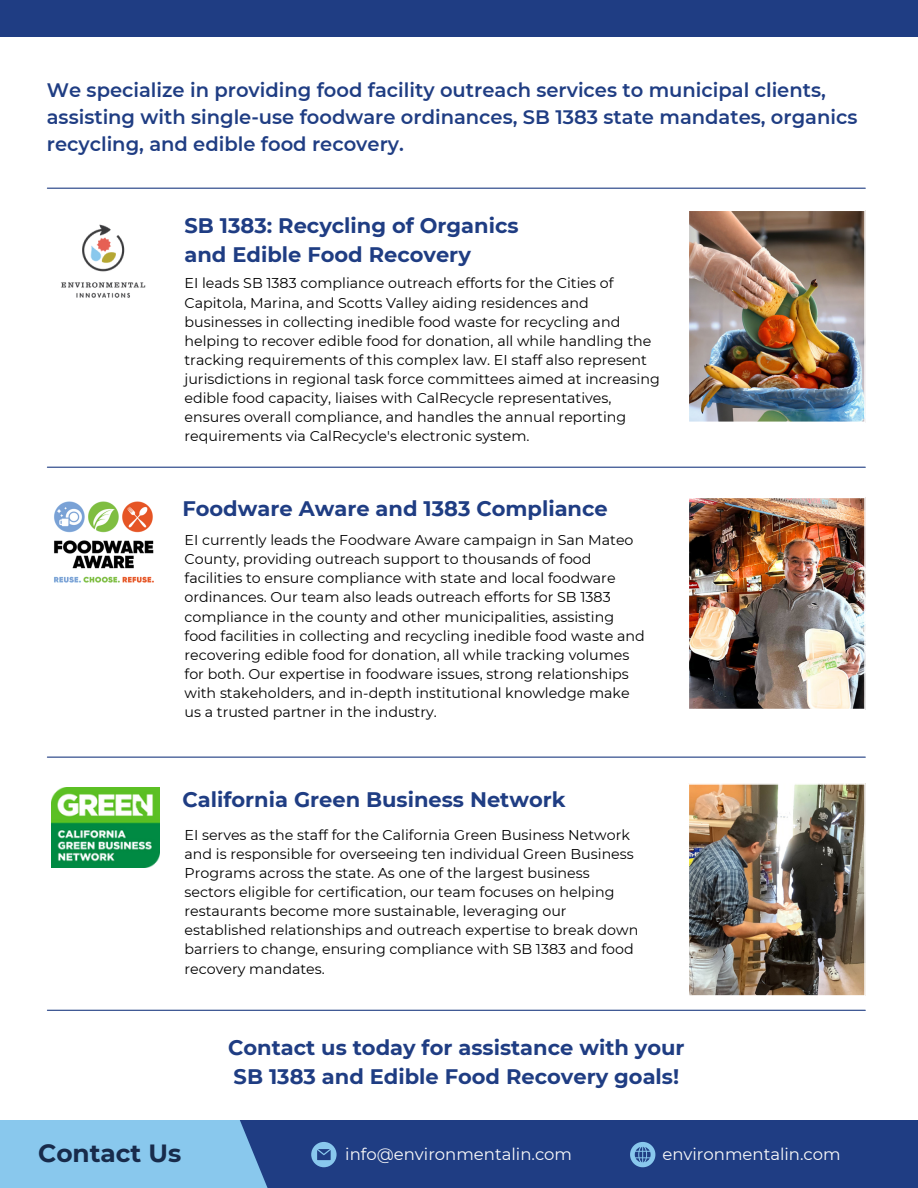
<style>
.page{position:relative;width:918px;height:1188px;background:#fff}
.page>*{position:absolute;margin:0;border:0;box-sizing:border-box;transform-origin:0 0}
.t1{font:700 24.9px "Montserrat";color:#182b4b}
.t2{font:700 21px "Montserrat";color:#1f3d83}
.t3{font:600 19.5px/27px "Montserrat";color:#1f3d83}
.t4{font:16.5px "Montserrat";color:#fafafa}
.t5{font:14.25px/19.2px "Montserrat";color:#000}
</style>
<div class="page">
<div style="left:0;top:0;width:918px;height:37px;background:#1f3d83"></div>
<hr style="left:47px;top:188px;width:818px;height:1px;background:#1f3d83">
<hr style="left:47px;top:467px;width:818px;height:1px;background:#1f3d83">
<hr style="left:47px;top:757px;width:818px;height:1px;background:#1f3d83">
<hr style="left:47px;top:1010px;width:818px;height:1px;background:#1f3d83">
<img style="left:51px;top:787px;width:108px;height:80px">
<img style="left:54px;top:501px;width:100px;height:82px">
<img style="left:689px;top:497px;width:177px;height:213px">
<img style="left:689px;top:210px;width:177px;height:212px">
<img style="left:688px;top:783px;width:178px;height:213px">
<div style="left:0;top:1120px;width:918px;height:68px;background:#1f3d83"></div>
<svg style="left:0;top:1120px;width:326px;height:68px;fill:#89c8ed"></svg>
<svg style="left:311px;top:1142px;width:26px;height:25px"></svg>
<svg style="left:630px;top:1142px;width:25px;height:25px"></svg>
<img style="left:61px;top:224px;width:85px;height:74px">
<p class="t3" style="left:47px;top:77px;width:812px">We specialize in providing food facility outreach services to municipal clients, assisting with single-use foodware ordinances, SB 1383 state mandates, organics recycling, and edible food recovery.</p>
<p class="t2" style="left:185px;top:212px;width:336px">SB 1383: Recycling of Organics</p>
<p class="t2" style="left:185px;top:242px;width:288px">and Edible Food Recovery</p>
<p class="t5" style="left:185px;top:274px;width:477px">EI leads SB 1383 compliance outreach efforts for the Cities of Capitola, Marina, and Scotts Valley aiding residences and businesses in collecting inedible food waste for recycling and helping to recover edible food for donation, all while handling the tracking requirements of this complex law. EI staff also represent jurisdictions in regional task force committees aimed at increasing edible food capacity, liaises with CalRecycle representatives, ensures overall compliance, and handles the annual reporting requirements via CalRecycle's electronic system.</p>
<p class="t2" style="left:182px;top:496px;width:427px">Foodware Aware and 1383 Compliance</p>
<p class="t5" style="left:185px;top:530px;width:462px">EI currently leads the Foodware Aware campaign in San Mateo County, providing outreach support to thousands of food facilities to ensure compliance with state and local foodware ordinances. Our team also leads outreach efforts for SB 1383 compliance in the county and other municipalities, assisting food facilities in collecting and recycling inedible food waste and recovering edible food for donation, all while tracking volumes for both. Our expertise in foodware issues, strong relationships with stakeholders, and in-depth institutional knowledge make us a trusted partner in the industry.</p>
<p class="t2" style="left:182px;top:786px;width:385px">California Green Business Network</p>
<p class="t5" style="left:185px;top:825px;width:455px">EI serves as the staff for the California Green Business Network and is responsible for overseeing ten individual Green Business Programs across the state. As one of the largest business sectors eligible for certification, our team focuses on helping restaurants become more sustainable, leveraging our established relationships and outreach expertise to break down barriers to change, ensuring compliance with SB 1383 and food recovery mandates.</p>
<p class="t2" style="left:228px;top:1035px;width:458px">Contact us today for assistance with your</p>
<p class="t2" style="left:234px;top:1064px;width:447px">SB 1383 and Edible Food Recovery goals!</p>
<p class="t1" style="left:38px;top:1138px;width:145px">Contact Us</p>
<p class="t4" style="left:345px;top:1144px;width:228px">info@environmentalin.com</p>
<p class="t4" style="left:662px;top:1144px;width:180px">environmentalin.com</p>
</div>
